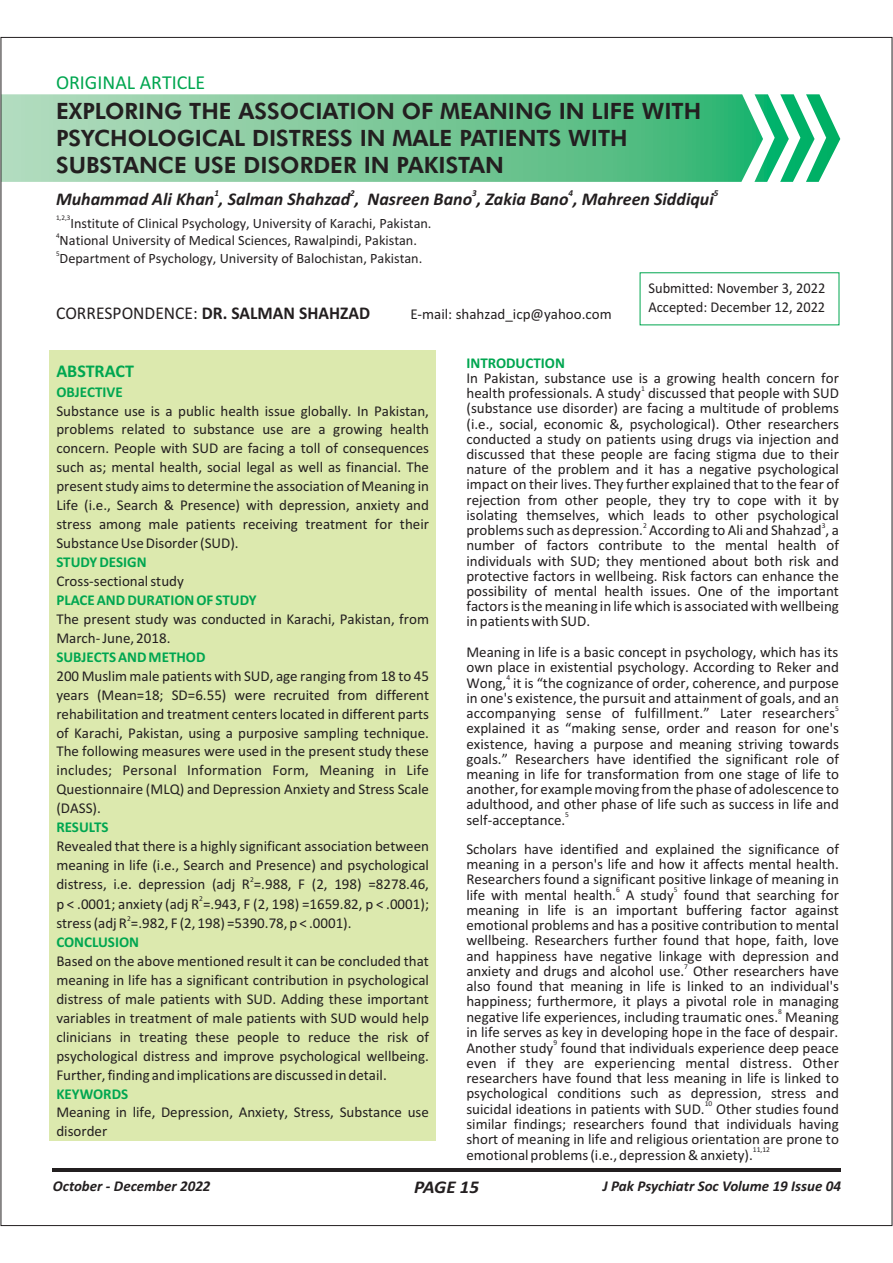
<style>
.page{position:relative;width:893px;height:1263px;background:#fff}
.page>*{position:absolute;margin:0;border:0;box-sizing:border-box;transform-origin:0 0}
.t1{font:800 22.5px/27px "Futura BT";color:#231f20}
.t2{font:19.95px "Calibri";color:#00a650}
.t3{font:italic 700 18px "Calibri";color:#231f20}
.t4{font:700 18px "Calibri";color:#231f20}
.t5{font:700 18px "Calibri";color:#00a650}
.t6{font:italic 700 18px "Calibri";color:#231f20;scale:1.06 1}
.t7{font:15px/15.1px "Calibri";color:#231f20;text-align:justify}
.t8{font:700 15px "Calibri";color:#00a650}
.t9{font:italic 700 15px "Calibri";color:#231f20}
.t10{font:15px/18.3px "Calibri";color:#231f20;scale:.96 1}
.t11{font:14.25px "Calibri";color:#231f20}
.t12{font:italic 700 9px "Calibri";color:#231f20}
.t13{font:7.5px "Calibri";color:#231f20}
.t14{font:7.2px "Calibri";color:#231f20}
.s1{font-weight:400}
</style>
<div class="page">
<div style="left:49px;top:350px;width:387px;height:791px;background:#dce9ae"></div>
<svg style="left:3px;top:94px;width:837px;height:88px;background:#7bca9d"></svg>
<hr style="left:52px;top:1168px;width:789px;height:3px;background:#231f20">
<h2 class="t2" style="left:56px;top:74px;width:151px">ORIGINAL ARTICLE</h2>
<h1 class="t1" style="left:56px;top:100px;width:647px">EXPLORING THE ASSOCIATION OF MEANING IN LIFE WITH<br>PSYCHOLOGICAL DISTRESS IN MALE PATIENTS WITH<br>SUBSTANCE USE DISORDER IN PAKISTAN</h1>
<p class="t12" style="left:214px;top:189px;width:6px">1</p>
<p class="t12" style="left:350px;top:189px;width:6px">2</p>
<p class="t12" style="left:472px;top:189px;width:6px">3</p>
<p class="t12" style="left:569px;top:189px;width:6px">4</p>
<p class="t12" style="left:714px;top:189px;width:6px">5</p>
<p class="t3" style="left:56px;top:191px;width:659px">Muhammad Ali Khan , Salman Shahzad , Nasreen Bano , Zakia Bano , Mahreen Siddiqui</p>
<p class="t14" style="left:56px;top:215px;width:16px">1,2,3</p>
<p class="t11" style="left:70px;top:217px;width:363px">Institute of Clinical Psychology, University of Karachi, Pakistan.</p>
<p class="t14" style="left:56px;top:233px;width:5px">4</p>
<p class="t11" style="left:60px;top:235px;width:359px">National University of Medical Sciences, Rawalpindi, Pakistan.</p>
<p class="t14" style="left:56px;top:250px;width:5px">5</p>
<p class="t11" style="left:60px;top:252px;width:364px">Department of Psychology, University of Balochistan, Pakistan.</p>
<p class="t4" style="left:56px;top:305px;width:316px"><span class="s1">CORRESPONDENCE:</span> DR. SALMAN SHAHZAD</p>
<p class="t7" style="left:410px;top:308px;width:203px">E-mail: shahzad_icp@yahoo.com</p>
<p class="t10" style="left:648px;top:281px;width:186px">Submitted: November 3, 2022<br>Accepted: December 12, 2022</p>
<p class="t5" style="left:56px;top:363px;width:79px">ABSTRACT</p>
<p class="t8" style="left:56px;top:385px;width:68px">OBJECTIVE</p>
<p class="t7" style="left:56px;top:402px;width:374px;line-height:18.9px">Substance use is a public health issue globally. In Pakistan, problems related to substance use are a growing health concern. People with SUD are facing a toll of consequences such as; mental health, social legal as well as financial. The present study aims to determine the association of Meaning in Life (i.e., Search &amp; Presence) with depression, anxiety and stress among male patients receiving treatment for their Substance Use Disorder (SUD).</p>
<p class="t7" style="left:56px;top:575px;width:129px">Cross-sectional study</p>
<p class="t7" style="left:56px;top:611px;width:374px;line-height:18.9px">The present study was conducted in Karachi, Pakistan, from<br>March- June, 2018.</p>
<p class="t7" style="left:56px;top:667px;width:374px;line-height:18.9px">200 Muslim male patients with SUD, age ranging from 18 to 45 years (Mean=18; SD=6.55) were recruited from different rehabilitation and treatment centers located in different parts of Karachi, Pakistan, using a purposive sampling technique.<br>The following measures were used in the present study these includes; Personal Information Form, Meaning in Life Questionnaire (MLQ) and Depression Anxiety and Stress Scale (DASS).</p>
<p class="t7" style="left:56px;top:838px;width:374px;line-height:18.9px">Revealed that there is a highly significant association between meaning in life (i.e., Search and Presence) and psychological</p>
<p class="t13" style="left:250px;top:876px;width:5px">2</p>
<p class="t7" style="left:56px;top:878px;width:374px">distress, i.e. depression (adj R =.988, F (2, 198) =8278.46,</p>
<p class="t13" style="left:199px;top:895px;width:5px">2</p>
<p class="t7" style="left:56px;top:897px;width:374px">p &lt; .0001; anxiety (adj R =.943, F (2, 198) =1659.82, p &lt; .0001);</p>
<p class="t13" style="left:127px;top:915px;width:5px">2</p>
<p class="t7" style="left:56px;top:917px;width:297px">stress (adj R =.982, F (2, 198) =5390.78, p &lt; .0001).</p>
<p class="t7" style="left:56px;top:953px;width:374px;line-height:18.9px">Based on the above mentioned result it can be concluded that meaning in life has a significant contribution in psychological distress of male patients with SUD. Adding these important variables in treatment of male patients with SUD would help clinicians in treating these people to reduce the risk of psychological distress and improve psychological wellbeing.<br>Further, finding and implications are discussed in detail.</p>
<p class="t7" style="left:56px;top:1104px;width:374px;line-height:18.9px">Meaning in life, Depression, Anxiety, Stress, Substance use disorder</p>
<p class="t8" style="left:56px;top:556px;width:92px">STUDY DESIGN</p>
<p class="t8" style="left:56px;top:594px;width:202px">PLACE AND DURATION OF STUDY</p>
<p class="t8" style="left:56px;top:650px;width:151px">SUBJECTS AND METHOD</p>
<p class="t8" style="left:56px;top:821px;width:54px">RESULTS</p>
<p class="t8" style="left:56px;top:936px;width:84px">CONCLUSION</p>
<p class="t8" style="left:56px;top:1087px;width:73px">KEYWORDS</p>
<p class="t8" style="left:466px;top:356px;width:100px">INTRODUCTION</p>
<p class="t7" style="left:466px;top:371px;width:374px">In Pakistan, substance use is a growing health concern for</p>
<p class="t13" style="left:641px;top:385px;width:5px">1</p>
<p class="t7" style="left:466px;top:387px;width:374px">health professionals. A study discussed that people with SUD (substance use disorder) are facing a multitude of problems (i.e., social, economic &amp;, psychological). Other researchers conducted a study on patients using drugs via injection and discussed that these people are facing stigma due to their nature of the problem and it has a negative psychological impact on their lives. They further explained that to the fear of rejection from other people, they try to cope with it by isolating themselves, which leads to other psychological</p>
<p class="t13" style="left:643px;top:522px;width:5px">2</p>
<p class="t13" style="left:822px;top:522px;width:5px">3</p>
<p class="t7" style="left:466px;top:524px;width:374px">problems such as depression. According to Ali and Shahzad , a number of factors contribute to the mental health of individuals with SUD; they mentioned about both risk and protective factors in wellbeing. Risk factors can enhance the possibility of mental health issues. One of the important factors is the meaning in life which is associated with wellbeing in patients with SUD.</p>
<p class="t7" style="left:466px;top:645px;width:374px">Meaning in life is a basic concept in psychology, which has its own place in existential psychology. According to Reker and</p>
<p class="t13" style="left:506px;top:674px;width:5px">4</p>
<p class="t7" style="left:466px;top:676px;width:374px">Wong, it is “the cognizance of order, coherence, and purpose in one's existence, the pursuit and attainment of goals, and an</p>
<p class="t13" style="left:835px;top:705px;width:5px">5</p>
<p class="t7" style="left:466px;top:707px;width:374px;text-align:left">accompanying sense of fulfillment.” Later researchers explained it as “making sense, order and reason for one's existence, having a purpose and meaning striving towards goals.” Researchers have identified the significant role of meaning in life for transformation from one stage of life to another, for example moving from the phase of adolescence to adulthood, and other phase of life such as success in life and</p>
<p class="t13" style="left:565px;top:812px;width:5px">5</p>
<p class="t7" style="left:466px;top:807px;width:374px;line-height:29px">self-acceptance.<br>Scholars have identified and explained the significance of</p>
<p class="t7" style="left:466px;top:858px;width:374px">meaning in a person's life and how it affects mental health.<br>Researchers found a significant positive linkage of meaning in</p>
<p class="t13" style="left:616px;top:887px;width:5px">6</p>
<p class="t13" style="left:674px;top:887px;width:5px">5</p>
<p class="t7" style="left:466px;top:888px;width:374px">life with mental health. A study found that searching for meaning in life is an important buffering factor against emotional problems and has a positive contribution to mental wellbeing. Researchers further found that hope, faith, love and happiness have negative linkage with depression and</p>
<p class="t13" style="left:684px;top:963px;width:5px">7</p>
<p class="t7" style="left:466px;top:965px;width:374px">anxiety and drugs and alcohol use. Other researchers have also found that meaning in life is linked to an individual's happiness; furthermore, it plays a pivotal role in managing</p>
<p class="t13" style="left:778px;top:1009px;width:5px">8</p>
<p class="t7" style="left:466px;top:1011px;width:374px">negative life experiences, including traumatic ones. Meaning in life serves as key in developing hope in the face of despair.</p>
<p class="t13" style="left:553px;top:1039px;width:5px">9</p>
<p class="t7" style="left:466px;top:1041px;width:374px">Another study found that individuals experience deep peace even if they are experiencing mental distress. Other researchers have found that less meaning in life is linked to psychological conditions such as depression, stress and</p>
<p class="t13" style="left:705px;top:1100px;width:9px">10</p>
<p class="t7" style="left:466px;top:1102px;width:374px">suicidal ideations in patients with SUD. Other studies found similar findings; researchers found that individuals having short of meaning in life and religious orientation are prone to</p>
<p class="t13" style="left:753px;top:1146px;width:19px">11,12</p>
<p class="t7" style="left:466px;top:1148px;width:288px">emotional problems (i.e., depression &amp; anxiety).</p>
<p class="t6" style="left:414px;top:1179px;width:63px">PAGE 15</p>
<p class="t9" style="left:53px;top:1180px;width:159px">October - December 2022</p>
<p class="t9" style="left:603px;top:1180px;width:240px">J Pak Psychiatr Soc Volume 19 Issue 04</p>
</div>
